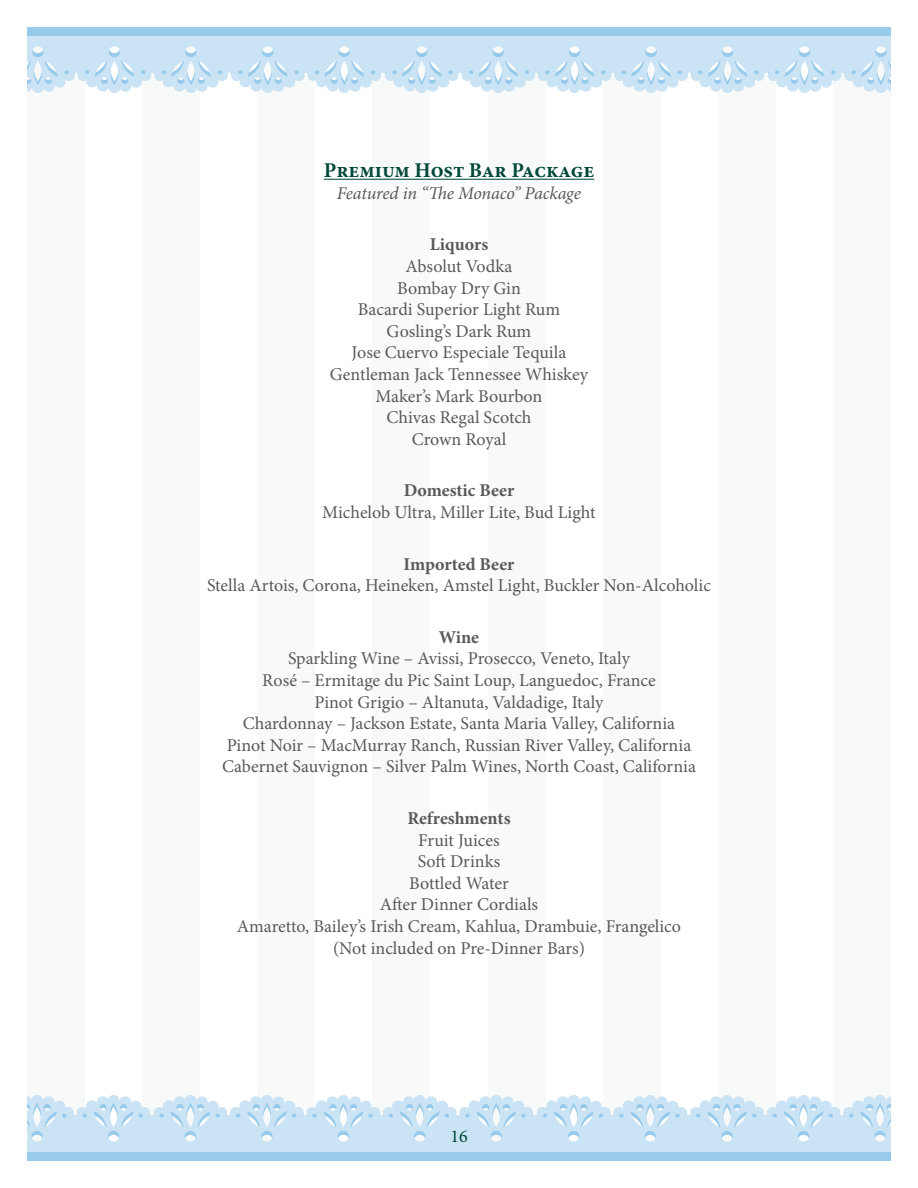
<style>
.page{position:relative;width:918px;height:1188px;background:#fff}
.page>*{position:absolute;margin:0;border:0;box-sizing:border-box;transform-origin:0 0}
.t1{font:700 21px "Minion Pro";letter-spacing:-.005em;color:#00483a}
.t2{font:18px/21.6px "Minion Pro";color:#58595b;text-align:center}
.t3{font:700 18px "Minion Pro";letter-spacing:.005em;color:#58595b}
.t4{font:italic 18px "Minion Pro";letter-spacing:-.01em;color:#58595b}
.t5{font:18px "Minion Pro";color:#00483a}
</style>
<div class="page">
<div style="left:27px;top:27px;width:58px;height:1134px;background:#f8f9f9"></div>
<div style="left:142px;top:27px;width:58px;height:1134px;background:#f8f9f9"></div>
<div style="left:257px;top:27px;width:58px;height:1134px;background:#f8f9f9"></div>
<div style="left:373px;top:27px;width:57px;height:1134px;background:#f8f9f9"></div>
<div style="left:488px;top:27px;width:57px;height:1134px;background:#f8f9f9"></div>
<div style="left:603px;top:27px;width:58px;height:1134px;background:#f8f9f9"></div>
<div style="left:718px;top:27px;width:58px;height:1134px;background:#f8f9f9"></div>
<div style="left:833px;top:27px;width:58px;height:1134px;background:#f8f9f9"></div>
<svg style="left:27px;top:36px;width:864px;height:57px;fill:#cbe4f5"></svg>
<div style="left:27px;top:27px;width:864px;height:9px;background:#97caeb"></div>
<svg style="left:27px;top:1095px;width:864px;height:57px;fill:#cbe4f5"></svg>
<div style="left:27px;top:1152px;width:864px;height:9px;background:#97caeb"></div>
<hr style="left:324px;top:179px;width:270px;height:1px;background:#00483a">
<p class="t1" style="left:324px;top:156px;width:272px">Premium Host Bar Package</p>
<p class="t4" style="left:337px;top:181px;width:246px">Featured in “The Monaco” Package</p>
<p class="t3" style="left:430px;top:232px;width:60px">Liquors</p>
<p class="t2" style="left:330px;top:255px;width:260px">Absolut Vodka<br>Bombay Dry Gin<br>Bacardi Superior Light Rum<br>Gosling’s Dark Rum<br>Jose Cuervo Especiale Tequila<br>Gentleman Jack Tennessee Whiskey<br>Maker’s Mark Bourbon<br>Chivas Regal Scotch<br>Crown Royal</p>
<p class="t3" style="left:404px;top:478px;width:112px">Domestic Beer</p>
<p class="t2" style="left:322px;top:501px;width:275px">Michelob Ultra, Miller Lite, Bud Light</p>
<p class="t3" style="left:404px;top:551px;width:112px">Imported Beer</p>
<p class="t2" style="left:207px;top:575px;width:505px">Stella Artois, Corona, Heineken, Amstel Light, Buckler Non-Alcoholic</p>
<p class="t3" style="left:439px;top:624px;width:42px">Wine</p>
<p class="t2" style="left:222px;top:648px;width:475px">Sparkling Wine – Avissi, Prosecco, Veneto, Italy<br>Rosé – Ermitage du Pic Saint Loup, Languedoc, France<br>Pinot Grigio – Altanuta, Valdadige, Italy<br>Chardonnay – Jackson Estate, Santa Maria Valley, California Pinot Noir – MacMurray Ranch, Russian River Valley, California Cabernet Sauvignon – Silver Palm Wines, North Coast, California</p>
<p class="t3" style="left:407px;top:806px;width:105px">Refreshments</p>
<p class="t2" style="left:237px;top:829px;width:446px">Fruit Juices<br>Soft Drinks<br>Bottled Water<br>After Dinner Cordials<br>Amaretto, Bailey’s Irish Cream, Kahlua, Drambuie, Frangelico (Not included on Pre-Dinner Bars)</p>
<p class="t5" style="left:450px;top:1124px;width:19px">16</p>
</div>
